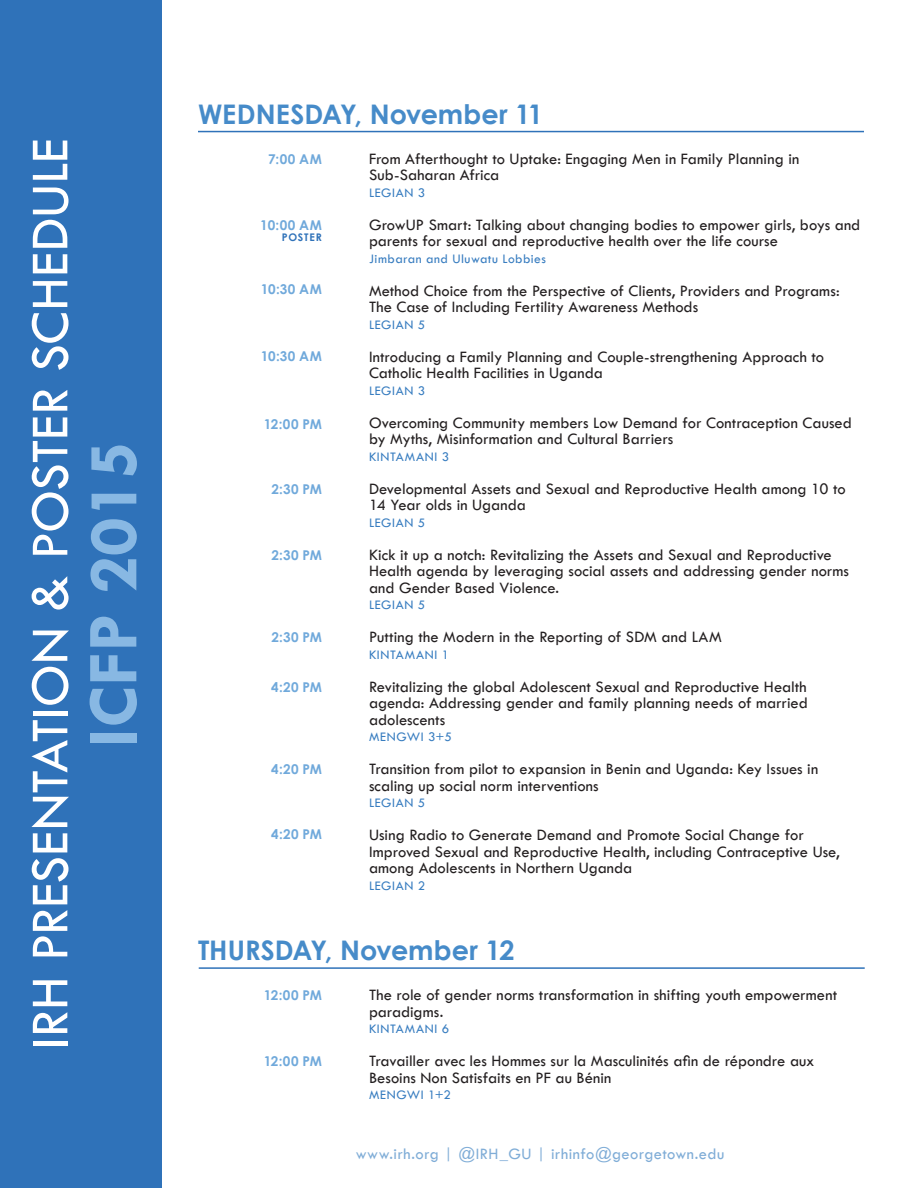
<style>
.page{position:relative;width:918px;height:1188px;background:#fff}
.page>*{position:absolute;margin:0;border:0;box-sizing:border-box;transform-origin:0 0}
.t1{font:700 72px "Tw Cen";color:#88b8e3}
.t2{font:55.5px "Tw Cen";letter-spacing:-.005em;color:#fff}
.t3{font:700 27px "Century Gothic";color:#468bc9}
.t4{font:16.5px/16.5px "Tw Cen";color:#231f20}
.t5{font:16.5px "Tw Cen";letter-spacing:.025em;color:#80add7}
.t6{font:13.5px "Tw Cen";letter-spacing:.04em;color:#387dc0}
.t7{font:700 13.5px "Century Gothic";letter-spacing:.035em;color:#70a9db}
.t8{font:700 10.5px "Century Gothic";letter-spacing:.075em;color:#2f72b9}
</style>
<div class="page">
<div style="left:0;top:0;width:162px;height:1188px;background:#2f72b9"></div>
<hr style="left:198px;top:131px;width:666px;height:1px;background:#2f72b9">
<hr style="left:199px;top:967px;width:666px;height:2px;background:#2f72b9">
<h2 class="t2" style="left:16px;top:1049px;width:912px;rotate:-90deg">IRH PRESENTATION &amp; POSTER SCHEDULE</h2>
<h1 class="t1" style="left:70px;top:747px;width:307px;rotate:-90deg">ICFP 2015</h1>
<h3 class="t3" style="left:198px;top:94px;width:346px">WEDNESDAY, November 11</h3>
<p class="t7" style="left:268px;top:149px;width:55px">7:00 AM</p>
<p class="t7" style="left:260px;top:215px;width:63px">10:00 AM</p>
<p class="t8" style="left:282px;top:229px;width:42px">POSTER</p>
<p class="t7" style="left:261px;top:279px;width:63px">10:30 AM</p>
<p class="t7" style="left:261px;top:346px;width:63px">10:30 AM</p>
<p class="t7" style="left:264px;top:414px;width:60px">12:00 PM</p>
<p class="t7" style="left:271px;top:478px;width:52px">2:30 PM</p>
<p class="t7" style="left:271px;top:545px;width:52px">2:30 PM</p>
<p class="t7" style="left:271px;top:627px;width:52px">2:30 PM</p>
<p class="t7" style="left:271px;top:677px;width:52px">4:20 PM</p>
<p class="t7" style="left:271px;top:759px;width:52px">4:20 PM</p>
<p class="t7" style="left:271px;top:824px;width:52px">4:20 PM</p>
<p class="t4" style="left:369px;top:150px;width:432px">From Afterthought to Uptake: Engaging Men in Family Planning in<br>Sub-Saharan Africa</p>
<p class="t6" style="left:369px;top:184px;width:58px">LEGIAN 3</p>
<p class="t4" style="left:369px;top:216px;width:493px">GrowUP Smart: Talking about changing bodies to empower girls, boys and parents for sexual and reproductive health over the life course</p>
<p class="t6" style="left:369px;top:250px;width:178px">Jimbaran and Uluwatu Lobbies</p>
<p class="t4" style="left:369px;top:282px;width:472px">Method Choice from the Perspective of Clients, Providers and Programs:<br>The Case of Including Fertility Awareness Methods</p>
<p class="t6" style="left:369px;top:316px;width:58px">LEGIAN 5</p>
<p class="t4" style="left:369px;top:348px;width:457px">Introducing a Family Planning and Couple-strengthening Approach to<br>Catholic Health Facilities in Uganda</p>
<p class="t6" style="left:369px;top:382px;width:58px">LEGIAN 3</p>
<p class="t4" style="left:369px;top:414px;width:484px">Overcoming Community members Low Demand for Contraception Caused by Myths, Misinformation and Cultural Barriers</p>
<p class="t6" style="left:369px;top:448px;width:82px">KINTAMANI 3</p>
<p class="t4" style="left:369px;top:480px;width:478px">Developmental Assets and Sexual and Reproductive Health among 10 to<br>14 Year olds in Uganda</p>
<p class="t6" style="left:369px;top:514px;width:58px">LEGIAN 5</p>
<p class="t4" style="left:369px;top:546px;width:482px">Kick it up a notch: Revitalizing the Assets and Sexual and Reproductive<br>Health agenda by leveraging social assets and addressing gender norms and Gender Based Violence.</p>
<p class="t6" style="left:369px;top:597px;width:58px">LEGIAN 5</p>
<p class="t4" style="left:369px;top:629px;width:354px">Putting the Modern in the Reporting of SDM and LAM</p>
<p class="t6" style="left:369px;top:646px;width:82px">KINTAMANI 1</p>
<p class="t4" style="left:369px;top:678px;width:440px;text-align:justify">Revitalizing the global Adolescent Sexual and Reproductive Health agenda: Addressing gender and family planning needs of married adolescents</p>
<p class="t6" style="left:369px;top:729px;width:84px">MENGWI 3+5</p>
<p class="t4" style="left:369px;top:761px;width:451px">Transition from pilot to expansion in Benin and Uganda: Key Issues in scaling up social norm interventions</p>
<p class="t6" style="left:369px;top:795px;width:58px">LEGIAN 5</p>
<p class="t4" style="left:369px;top:827px;width:472px">Using Radio to Generate Demand and Promote Social Change for<br>Improved Sexual and Reproductive Health, including Contraceptive Use, among Adolescents in Northern Uganda</p>
<p class="t6" style="left:369px;top:877px;width:58px">LEGIAN 2</p>
<h3 class="t3" style="left:198px;top:930px;width:318px">THURSDAY, November 12</h3>
<p class="t7" style="left:264px;top:985px;width:60px">12:00 PM</p>
<p class="t7" style="left:264px;top:1051px;width:60px">12:00 PM</p>
<p class="t4" style="left:369px;top:987px;width:470px">The role of gender norms transformation in shifting youth empowerment paradigms.</p>
<p class="t6" style="left:369px;top:1021px;width:82px">KINTAMANI 6</p>
<p class="t4" style="left:369px;top:1053px;width:447px">Travailler avec les Hommes sur la Masculinités afin de répondre aux<br>Besoins Non Satisfaits en PF au Bénin</p>
<p class="t6" style="left:369px;top:1087px;width:83px">MENGWI 1+2</p>
<p class="t5" style="left:356px;top:1144px;width:370px">www.irh.org | @IRH_GU | irhinfo@georgetown.edu</p>
</div>
